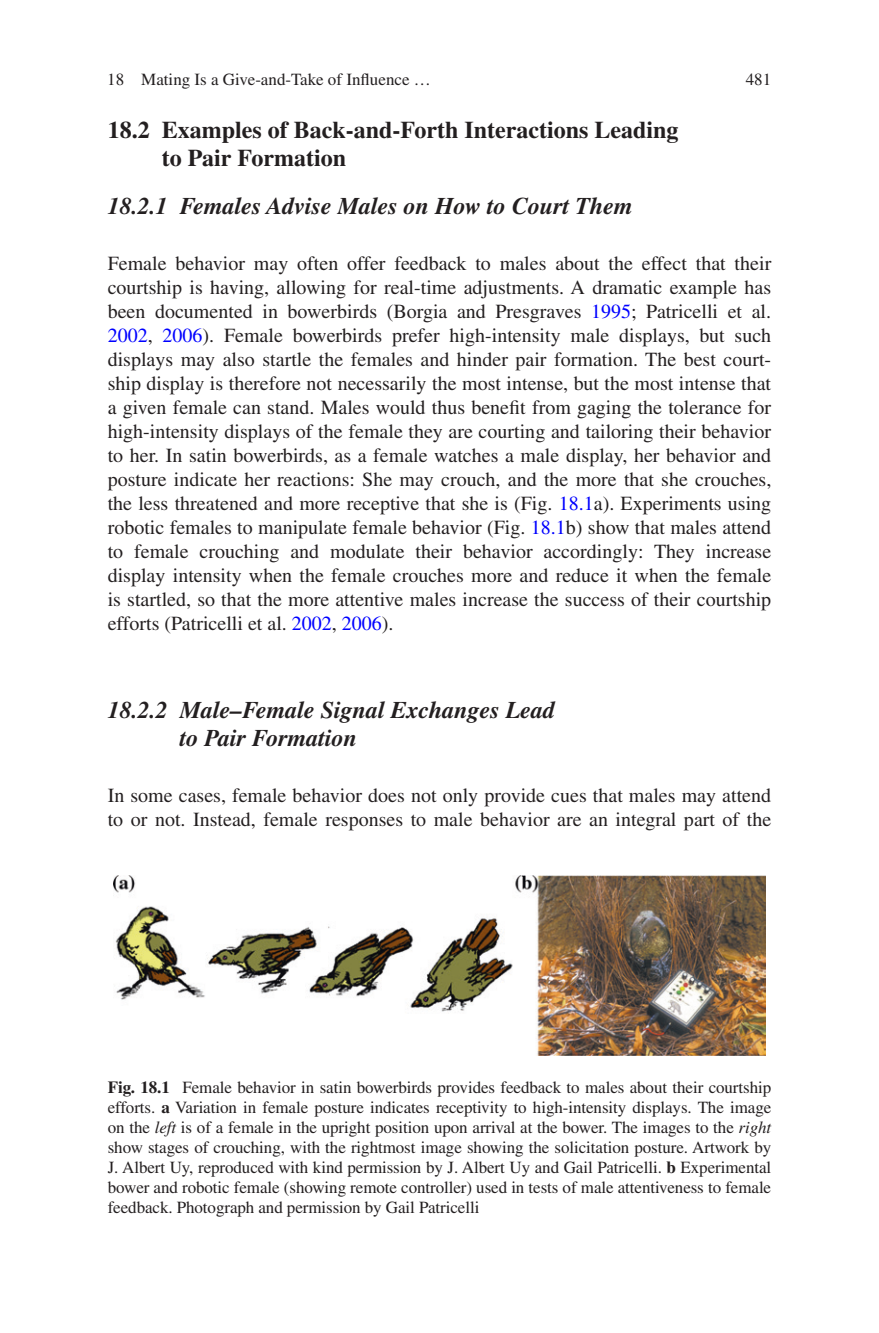
<style>
.page{position:relative;width:879px;height:1333px;background:#fff}
.page>*{position:absolute;margin:0;border:0;box-sizing:border-box;transform-origin:0 0}
.t1{font:italic 700 24px/28px "Times";color:#231f20}
.t2{font:700 24px/28px "Times";color:#231f20}
.t3{font:20px/24px "Times";color:#231f20;text-align:justify}
.t4{font:17px/20px "Times";letter-spacing:-.005em;color:#231f20;text-align:justify}
.s1{color:#00f}
.s2{font-weight:700}
.s3{font-style:italic}
</style>
<div class="page">
<img style="left:113px;top:875px;width:652px;height:180px">
<p class="t4" style="left:107px;top:69px;width:325px">18 Mating Is a Give-and-Take of Influence …</p>
<p class="t4" style="left:746px;top:69px;width:27px">481</p>
<p class="t2" style="left:162px;top:115px;width:518px;text-indent:-54px">18.2 Examples of Back-and-Forth Interactions Leading to Pair Formation</p>
<p class="t1" style="left:108px;top:191px;width:526px">18.2.1 Females Advise Males on How to Court Them</p>
<p class="t3" style="left:108px;top:251px;width:665px">Female behavior may often offer feedback to males about the effect that their courtship is having, allowing for real-time adjustments. A dramatic example has been documented in bowerbirds (Borgia and Presgraves <span class="s1">1995</span>; Patricelli et al.<br><span class="s1">2002</span>, <span class="s1">2006</span>). Female bowerbirds prefer high-intensity male displays, but such displays may also startle the females and hinder pair formation. The best court&shy;ship display is therefore not necessarily the most intense, but the most intense that a given female can stand. Males would thus benefit from gaging the tolerance for high-intensity displays of the female they are courting and tailoring their behavior to her. In satin bowerbirds, as a female watches a male display, her behavior and posture indicate her reactions: She may crouch, and the more that she crouches, the less threatened and more receptive that she is (Fig. <span class="s1">18.1</span>a). Experiments using robotic females to manipulate female behavior (Fig. <span class="s1">18.1</span>b) show that males attend to female crouching and modulate their behavior accordingly: They increase display intensity when the female crouches more and reduce it when the female is startled, so that the more attentive males increase the success of their courtship efforts (Patricelli et al. <span class="s1">2002</span>, <span class="s1">2006</span>).</p>
<p class="t1" style="left:180px;top:695px;width:377px;text-indent:-72px">18.2.2 Male–Female Signal Exchanges Lead to Pair Formation</p>
<p class="t3" style="left:108px;top:783px;width:665px">In some cases, female behavior does not only provide cues that males may attend to or not. Instead, female responses to male behavior are an integral part of the</p>
<p class="t4" style="left:108px;top:1077px;width:665px"><span class="s2">Fig. 18.1</span> Female behavior in satin bowerbirds provides feedback to males about their courtship efforts. <span class="s2">a</span> Variation in female posture indicates receptivity to high-intensity displays. The image on the <span class="s3">left</span> is of a female in the upright position upon arrival at the bower. The images to the <span class="s3">right </span>show stages of crouching, with the rightmost image showing the solicitation posture. Artwork by J. Albert Uy, reproduced with kind permission by J. Albert Uy and Gail Patricelli. <span class="s2">b</span> Experimental bower and robotic female (showing remote controller) used in tests of male attentiveness to female feedback. Photograph and permission by Gail Patricelli</p>
</div>
